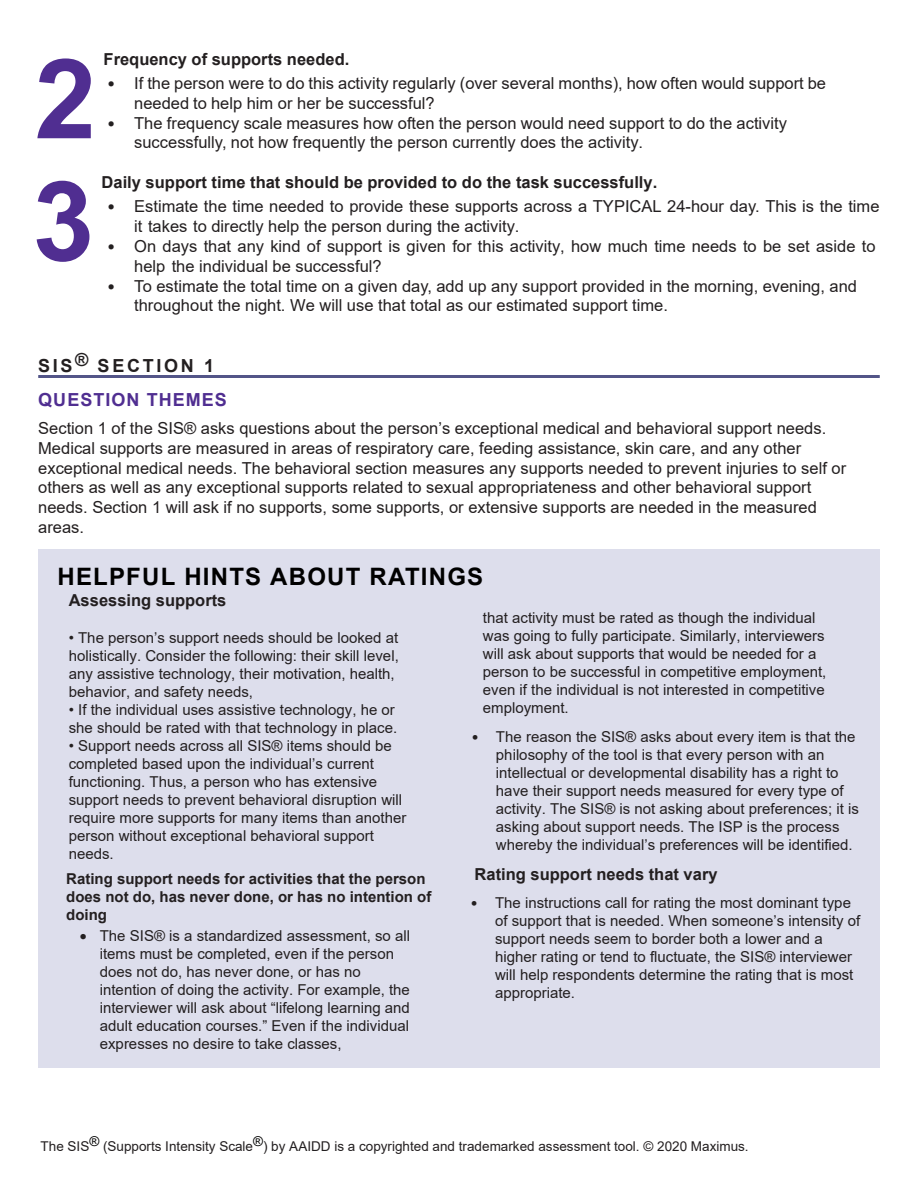
<style>
.page{position:relative;width:918px;height:1188px;background:#fff}
.page>*{position:absolute;margin:0;border:0;box-sizing:border-box;transform-origin:0 0}
.t1{font:700 111px "Arial";color:#502e91}
.t2{font:700 24px "Arial";letter-spacing:.05em;color:#000}
.t3{font:700 18px/33.6px "Arial";letter-spacing:.06em;color:#502e91}
.t4{font:16.5px/19.8px "Arial";color:#231f20}
.t5{font:700 16.5px "Arial";color:#231f20}
.t6{font:15px/18px "Arial";color:#231f20}
.t7{font:700 15px/18.3px "Arial";color:#231f20}
.t8{font:13.5px "Arial";color:#231f20}
.s1{font-family:"Calibri"}
.s2{color:#231f20}
.s3{font-style:inherit}
</style>
<div class="page">
<hr style="left:38px;top:375px;width:842px;height:3px;background:#535588">
<div style="left:38px;top:549px;width:842px;height:518px;background:#dddeec"></div>
<h1 class="t1" style="left:35px;top:21px;width:63px">2</h1>
<h1 class="t1" style="left:32px;top:143px;width:63px">3</h1>
<p class="t5" style="left:104px;top:47px;width:247px">Frequency of supports needed.</p>
<p class="t4" style="left:134px;top:73px;width:693px;text-indent:-27px"><span class="s1">•</span> If the person were to do this activity regularly (over several months), how often would support be needed to help him or her be successful?</p>
<p class="t4" style="left:134px;top:113px;width:654px;text-indent:-27px"><span class="s1">•</span> The frequency scale measures how often the person would need support to do the activity successfully, not how frequently the person currently does the activity.</p>
<p class="t5" style="left:102px;top:171px;width:557px">Daily support time that should be provided to do the task successfully.</p>
<p class="t4" style="left:134px;top:197px;width:747px;text-indent:-27px"><span class="s1">•</span> Estimate the time needed to provide these supports across a TYPICAL 24-hour day. This is the time it takes to directly help the person during the activity.</p>
<p class="t4" style="left:134px;top:236px;width:743px;text-indent:-27px"><span class="s1">•</span> On days that any kind of support is given for this activity, how much time needs to be set aside to help the individual be successful?</p>
<p class="t4" style="left:134px;top:276px;width:724px;text-indent:-27px"><span class="s1">•</span> To estimate the total time on a given day, add up any support provided in the morning, evening, and throughout the night. We will use that total as our estimated support time.</p>
<p class="t3" style="left:38px;top:349px;width:190px"><span class="s2">SIS</span><sup>®</sup> <span class="s2">SECTION</span> <span class="s2">1<br></span>QUESTION THEMES</p>
<p class="t4" style="left:38px;top:418px;width:809px">Section <span class="s3">1</span> of the SIS® asks questions about the person’s exceptional medical and behavioral support needs.<br>Medical supports are measured in areas of respiratory care, feeding assistance, skin care, and any other exceptional medical needs. The behavioral section measures any supports needed to prevent injuries to self or others as well as any exceptional supports related to sexual appropriateness and other behavioral support needs. Section <span class="s3">1</span> will ask if no supports, some supports, or extensive supports are needed in the measured areas.</p>
<h2 class="t2" style="left:58px;top:559px;width:427px">HELPFUL HINTS ABOUT RATINGS</h2>
<p class="t5" style="left:69px;top:589px;width:159px">Assessing supports</p>
<p class="t6" style="left:69px;top:628px;width:332px">• The person’s support needs should be looked at holistically. Consider the following: their skill level, any assistive technology, their motivation, health, behavior, and safety needs,</p>
<p class="t6" style="left:69px;top:700px;width:330px">• If the individual uses assistive technology, he or she should be rated with that technology in place.</p>
<p class="t6" style="left:69px;top:736px;width:339px">• Support needs across all SIS® items should be completed based upon the individual’s current functioning. Thus, a person who has extensive support needs to prevent behavioral disruption will require more supports for many items than another person without exceptional behavioral support needs.</p>
<p class="t7" style="left:66px;top:870px;width:367px">Rating support needs for activities that the person does not do, has never done, or has no intention of doing</p>
<p class="t6" style="left:100px;top:927px;width:312px;text-indent:-20px">• The SIS® is a standardized assessment, so all items must be completed, even if the person does not do, has never done, or has no intention of doing the activity. For example, the interviewer will ask about “lifelong learning and adult education courses.” Even if the individual expresses no desire to take classes,</p>
<p class="t6" style="left:483px;top:609px;width:345px">that activity must be rated as though the individual was going to fully participate. Similarly, interviewers will ask about supports that would be needed for a person to be successful in competitive employment, even if the individual is not interested in competitive employment.</p>
<p class="t6" style="left:496px;top:728px;width:364px;text-indent:-25px"><span class="s1">•</span> The reason the SIS® asks about every item is that the philosophy of the tool is that every person with an intellectual or developmental disability has a right to have their support needs measured for every type of activity. The SIS® is not asking about preferences; it is asking about support needs. The ISP is the process whereby the individual’s preferences will be identified.</p>
<p class="t5" style="left:475px;top:863px;width:244px">Rating support needs that vary</p>
<p class="t6" style="left:495px;top:893px;width:367px;text-indent:-25px"><span class="s1">•</span> The instructions call for rating the most dominant type of support that is needed. When someone’s intensity of support needs seem to border both a lower and a higher rating or tend to fluctuate, the SIS® interviewer will help respondents determine the rating that is most appropriate.</p>
<p class="t8" style="left:41px;top:1137px;width:710px">The SIS<sup>®</sup> (Supports Intensity Scale<sup>®</sup>) by AAIDD is a copyrighted and trademarked assessment tool. © 2020 Maximus.</p>
</div>
